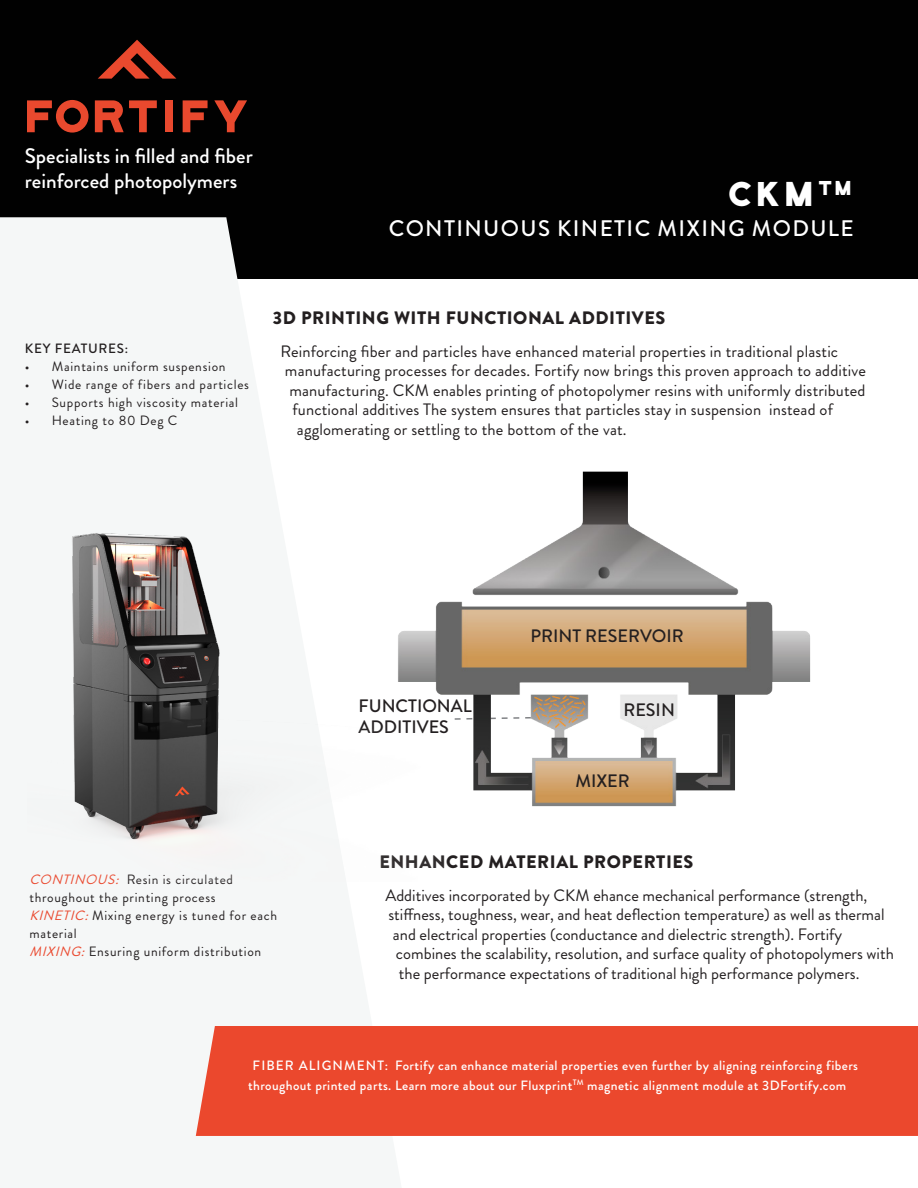
<style>
.page{position:relative;width:918px;height:1188px;background:#fff}
.page>*{position:absolute;margin:0;border:0;box-sizing:border-box;transform-origin:0 0}
.t1{font:34.5px "Bourbon Grotesque";color:#fff}
.t2{font:500 22.5px "Brandon Grotesque";letter-spacing:.06em;color:#fff}
.t3{font:500 21px "Brandon Grotesque";color:#fff}
.t4{font:900 18px "Brandon Grotesque";letter-spacing:.03em;color:#231f20}
.t5{font:500 18px "Brandon Grotesque";color:#231f20}
.t6{font:16.5px "Brandon Grotesque";letter-spacing:.005em;color:#231f20}
.t7{font:13.5px/18px "Brandon Grotesque";letter-spacing:.05em;color:#231f20}
.t8{font:500 13.5px/19.5px "Brandon Grotesque";letter-spacing:.03em;color:#fff}
.t9{font:500 13.5px "Brandon Grotesque";letter-spacing:.05em;color:#231f20}
.s1{font-style:italic;color:#ea492f}
</style>
<div class="page">
<div style="left:0;top:0;width:918px;height:279px;background:#010101"></div>
<div style="left:0;top:217px;width:238px;height:919px;background:#f5f7f7"></div>
<svg style="left:98px;top:40px;width:78px;height:39px"></svg>
<svg style="left:27px;top:100px;width:62px;height:33px"></svg>
<svg style="left:95px;top:100px;width:62px;height:32px"></svg>
<div style="left:165px;top:100px;width:8px;height:32px;background:#e9492e"></div>
<svg style="left:183px;top:100px;width:25px;height:32px"></svg>
<svg style="left:214px;top:100px;width:33px;height:32px"></svg>
<div style="left:196px;top:1026px;width:722px;height:110px;background:#eb482d"></div>
<img style="left:445px;top:471px;width:366px;height:336px">
<img style="left:27px;top:481px;width:418px;height:400px">
<p class="t3" style="left:25px;top:141px;width:229px">Specialists in filled and fiber</p>
<p class="t3" style="left:25px;top:167px;width:214px">reinforced photopolymers</p>
<p class="t1" style="left:730px;top:178px;width:125px">CKM<sup>TM</sup></p>
<p class="t2" style="left:389px;top:213px;width:467px">CONTINUOUS KINETIC MIXING MODULE</p>
<p class="t9" style="left:25px;top:339px;width:105px">KEY FEATURES:</p>
<p class="t7" style="left:25px;top:357px;width:202px">• Maintains uniform suspension</p>
<p class="t7" style="left:25px;top:375px;width:226px">• Wide range of fibers and particles</p>
<p class="t7" style="left:25px;top:393px;width:215px">• Supports high viscosity material</p>
<p class="t7" style="left:25px;top:411px;width:154px">• Heating to 80 Deg C</p>
<p class="t4" style="left:273px;top:305px;width:394px">3D PRINTING WITH FUNCTIONAL ADDITIVES</p>
<p class="t6" style="left:280px;top:340px;width:559px">Reinforcing fiber and particles have enhanced material properties in traditional plastic</p>
<p class="t6" style="left:285px;top:359px;width:583px">manufacturing processes for decades. Fortify now brings this proven approach to additive</p>
<p class="t6" style="left:289px;top:379px;width:578px">manufacturing. CKM enables printing of photopolymer resins with uniformly distributed</p>
<p class="t6" style="left:292px;top:398px;width:542px">functional additives The system ensures that particles stay in suspension instead of</p>
<p class="t6" style="left:297px;top:418px;width:331px">agglomerating or settling to the bottom of the vat.</p>
<p class="t5" style="left:530px;top:624px;width:155px">PRINT RESERVOIR</p>
<p class="t5" style="left:359px;top:693px;width:115px">FUNCTIONAL</p>
<p class="t5" style="left:623px;top:698px;width:53px">RESIN</p>
<p class="t5" style="left:359px;top:715px;width:92px">ADDITIVES</p>
<p class="t5" style="left:575px;top:768px;width:56px">MIXER</p>
<p class="t7" style="left:29px;top:871px;width:205px"><span class="s1">CONTINOUS:</span> Resin is circulated throughout the printing process</p>
<p class="t7" style="left:29px;top:907px;width:249px"><span class="s1">KINETIC:</span>Mixing energy is tuned for each material</p>
<p class="t7" style="left:29px;top:943px;width:233px"><span class="s1">MIXING:</span>Ensuring uniform distribution</p>
<p class="t4" style="left:379px;top:849px;width:316px">ENHANCED MATERIAL PROPERTIES</p>
<p class="t6" style="left:385px;top:884px;width:484px">Additives incorporated by CKM ehance mechanical performance (strength,</p>
<p class="t6" style="left:388px;top:903px;width:498px">stiffness, toughness, wear, and heat deflection temperature) as well as thermal</p>
<p class="t6" style="left:393px;top:923px;width:451px">and electrical properties (conductance and dielectric strength). Fortify</p>
<p class="t6" style="left:396px;top:942px;width:499px">combines the scalability, resolution, and surface quality of photopolymers with</p>
<p class="t6" style="left:399px;top:962px;width:462px">the performance expectations of traditional high performance polymers.</p>
<p class="t8" style="left:248px;top:1056px;width:612px;text-indent:5px">FIBER ALIGNMENT: Fortify can enhance material properties even further by aligning reinforcing fibers throughout printed parts. Learn more about our Fluxprint<sup>TM</sup> magnetic alignment module at 3DFortify.com</p>
</div>
